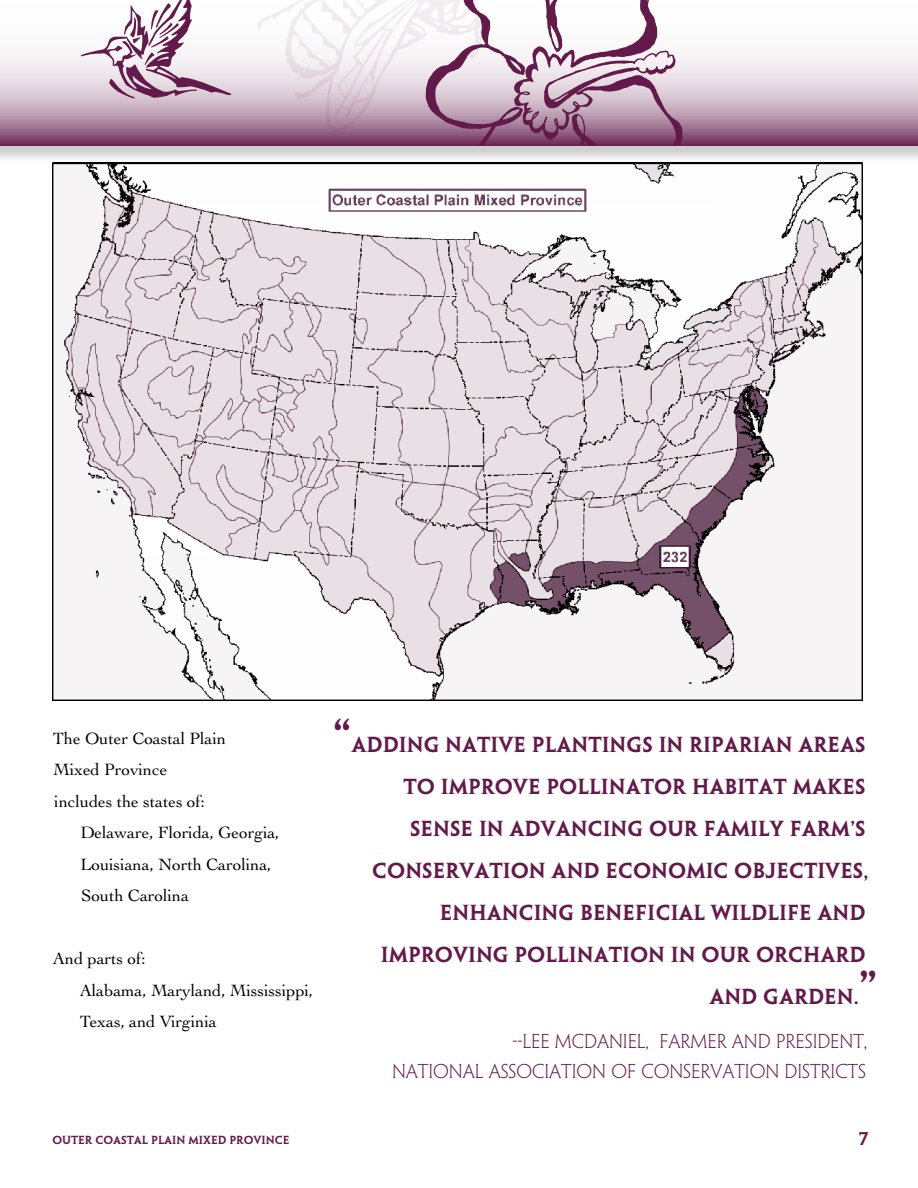
<style>
.page{position:relative;width:918px;height:1188px;background:#fff}
.page>*{position:absolute;margin:0;border:0;box-sizing:border-box;transform-origin:0 0}
.t1{font:19.5px "Penumbra MM";color:#621a4b}
.t2{font:18px/30px "Penumbra MM";color:#621a4b;text-align:right}
.t3{font:17.25px/31.5px "Cochin";letter-spacing:-.005em;color:#000}
.t4{font:10.5px "Penumbra MM";letter-spacing:-.005em;color:#621a4b}
.s1{font-size:42.75px}
</style>
<div class="page">
<div style="left:0;top:0;width:918px;height:166px;background:#000;opacity:.2"></div>
<svg style="left:0;top:0;width:918px;height:146px"></svg>
<svg style="left:248px;top:0;width:435px;height:145px"></svg>
<svg style="left:80px;top:0;width:151px;height:99px"></svg>
<img style="left:52px;top:163px;width:811px;height:537px">
<p class="t3" style="left:53px;top:723px;width:175px">The Outer Coastal Plain<br>Mixed Province includes the states of:</p>
<p class="t3" style="left:80px;top:817px;width:201px">Delaware, Florida, Georgia,<br>Louisiana, North Carolina,<br>South Carolina</p>
<p class="t3" style="left:80px;top:943px;width:235px;text-indent:-27px">And parts of:<br>Alabama, Maryland, Mississippi,<br>Texas, and Virginia</p>
<p class="t4" style="left:52px;top:1134px;width:239px">OUTER COASTAL PLAIN MIXED PROVINCE</p>
<p class="t1" style="left:333px;top:734px;width:534px"><span class="s1">“</span>ADDING NATIVE PLANTINGS IN RIPARIAN AREAS</p>
<p class="t1" style="left:403px;top:776px;width:464px">TO IMPROVE POLLINATOR HABITAT MAKES</p>
<p class="t1" style="left:410px;top:818px;width:457px">SENSE IN ADVANCING OUR FAMILY FARM’S</p>
<p class="t1" style="left:372px;top:860px;width:498px">CONSERVATION AND ECONOMIC OBJECTIVES,</p>
<p class="t1" style="left:440px;top:902px;width:427px">ENHANCING BENEFICIAL WILDLIFE AND</p>
<p class="t1" style="left:381px;top:944px;width:486px">IMPROVING POLLINATION IN OUR ORCHARD</p>
<p class="t1" style="left:709px;top:986px;width:169px">AND GARDEN.<span class="s1">”</span></p>
<p class="t2" style="left:392px;top:1026px;width:477px">--LEE MCDANIEL, FARMER AND PRESIDENT,<br>NATIONAL ASSOCIATION OF CONSERVATION DISTRICTS</p>
</div>
